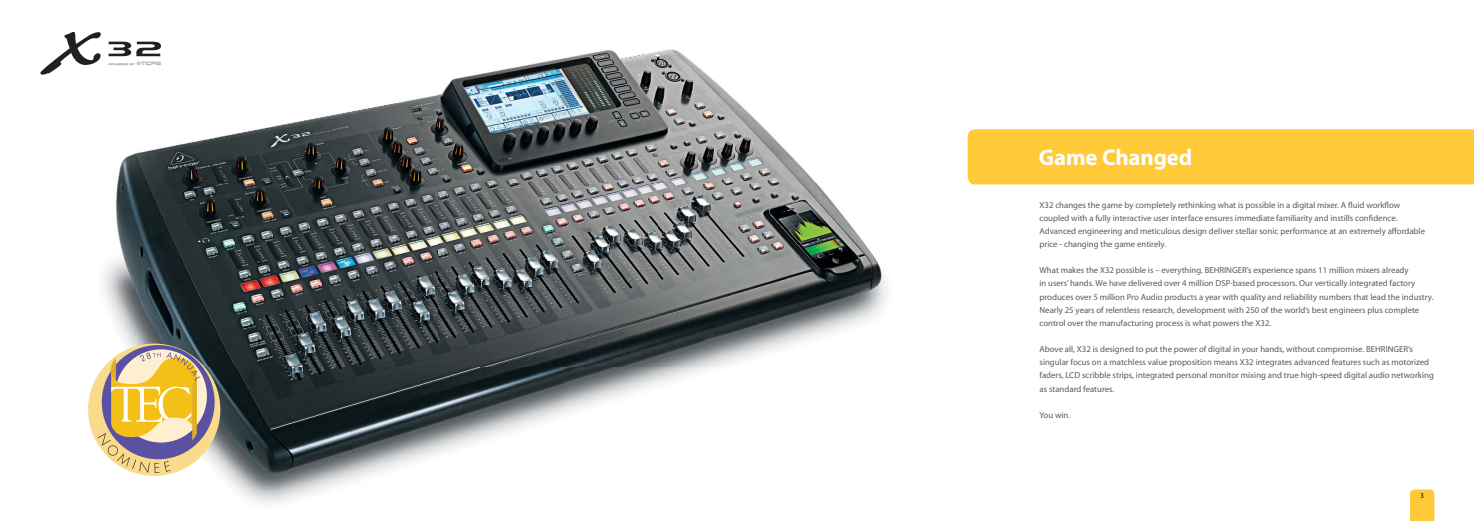
<style>
.page{position:relative;width:1474px;height:521px;background:#fff}
.page>*{position:absolute;margin:0;border:0;box-sizing:border-box;transform-origin:0 0}
.t1{font:700 22.75px "Myriad Pro";letter-spacing:-.005em;color:#fff}
.t2{font:8.75px/13.1px "Myriad Pro";color:#58595b}
.t3{font:7.44px "Myriad Pro";color:#231f20}
</style>
<div class="page">
<img style="left:88px;top:41px;width:1385px;height:480px">
<svg style="left:1409px;top:489px;width:25px;height:32px"></svg>
<div style="left:967px;top:129px;width:506px;height:55px;background:#ffc938"></div>
<div style="left:88px;top:344px;width:132px;height:132px;background:#fada8b;border-radius:50%"></div>
<svg style="left:98px;top:345px;width:117px;height:128px"></svg>
<svg style="left:109px;top:42px;width:52px;height:23px"></svg>
<svg style="left:40px;top:32px;width:62px;height:43px"></svg>
<h1 class="t1" style="left:1038px;top:149px;width:155px">Game Changed</h1>
<p class="t2" style="left:1039px;top:199px;width:387px">X32 changes the game by completely rethinking what is possible in a digital mixer. A fluid workflow coupled with a fully interactive user interface ensures immediate familiarity and instills confidence.<br>Advanced engineering and meticulous design deliver stellar sonic performance at an extremely affordable price - changing the game entirely.</p>
<p class="t2" style="left:1039px;top:265px;width:395px">What makes the X32 possible is – everything. BEHRINGER’s experience spans 11 million mixers already<br>in users’ hands. We have delivered over 4 million DSP-based processors. Our vertically integrated factory produces over 5 million Pro Audio products a year with quality and reliability numbers that lead the industry.<br>Nearly 25 years of relentless research, development with 250 of the world’s best engineers plus complete control over the manufacturing process is what powers the X32.</p>
<p class="t2" style="left:1039px;top:343px;width:396px">Above all, X32 is designed to put the power of digital in your hands, without compromise. BEHRINGER’s singular focus on a matchless value proposition means X32 integrates advanced features such as motorized faders, LCD scribble strips, integrated personal monitor mixing and true high-speed digital audio networking as standard features.</p>
<p class="t2" style="left:1039px;top:409px;width:32px">You win.</p>
<p class="t3" style="left:1420px;top:493px;width:5px">3</p>
</div>
